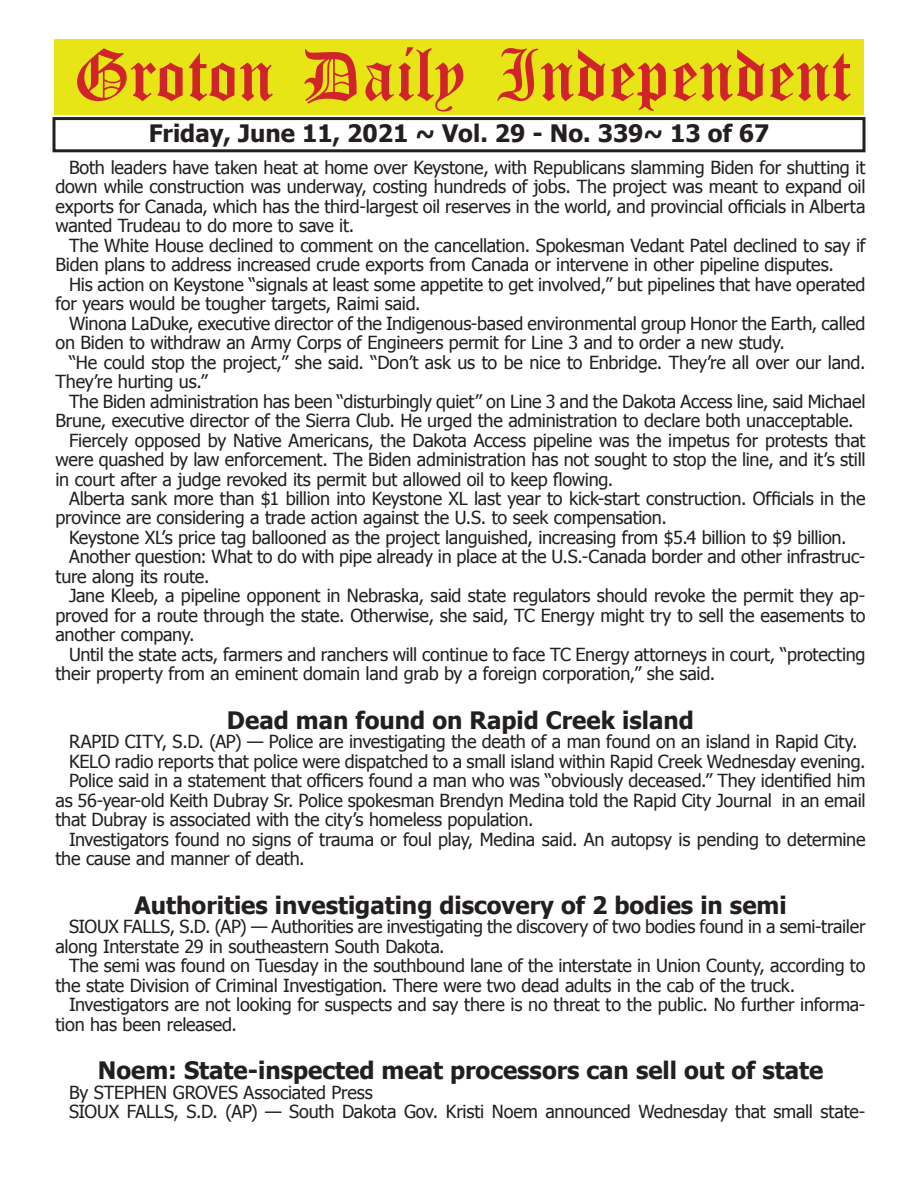
<style>
.page{position:relative;width:918px;height:1188px;background:#fff}
.page>*{position:absolute;margin:0;border:0;box-sizing:border-box;transform-origin:0 0}
.t1{font:54px "Old English Five";color:#d1232a}
.t2{font:700 24px "Tahoma";color:#231f20}
.t3{font:18px/19.5px "Tahoma";letter-spacing:-.01em;color:#231f20}
</style>
<div class="page">
<div style="left:52px;top:117px;width:814px;height:35px;border:3px solid #231f20"></div>
<div style="left:54px;top:40px;width:810px;height:75px;background:#e7e515"></div>
<h1 class="t1" style="left:73px;top:50px;width:779px">Groton Daily Independent</h1>
<h2 class="t2" style="left:149px;top:116px;width:622px">Friday, June 11, 2021 ~ Vol. 29 - No. 339~ 13 of 67</h2>
<p class="t3" style="left:56px;top:156px;width:811px;text-align:justify;text-indent:14px">Both leaders have taken heat at home over Keystone, with Republicans slamming Biden for shutting it down while construction was underway, costing hundreds of jobs. The project was meant to expand oil exports for Canada, which has the third-largest oil reserves in the world, and provincial officials in Alberta wanted Trudeau to do more to save it.</p>
<p class="t3" style="left:56px;top:234px;width:812px;text-indent:14px">The White House declined to comment on the cancellation. Spokesman Vedant Patel declined to say if<br>Biden plans to address increased crude exports from Canada or intervene in other pipeline disputes.</p>
<p class="t3" style="left:56px;top:273px;width:812px;text-indent:14px">His action on Keystone “signals at least some appetite to get involved,” but pipelines that have operated for years would be tougher targets, Raimi said.</p>
<p class="t3" style="left:56px;top:312px;width:812px;text-indent:14px">Winona LaDuke, executive director of the Indigenous-based environmental group Honor the Earth, called on Biden to withdraw an Army Corps of Engineers permit for Line 3 and to order a new study.</p>
<p class="t3" style="left:56px;top:351px;width:811px;text-indent:14px">“He could stop the project,” she said. “Don’t ask us to be nice to Enbridge. They’re all over our land.<br>They’re hurting us.”</p>
<p class="t3" style="left:69px;top:390px;width:798px">The Biden administration has been “disturbingly quiet” on Line 3 and the Dakota Access line, said Michael</p>
<p class="t3" style="left:56px;top:410px;width:800px">Brune, executive director of the Sierra Club. He urged the administration to declare both unacceptable.</p>
<p class="t3" style="left:69px;top:429px;width:798px">Fiercely opposed by Native Americans, the Dakota Access pipeline was the impetus for protests that</p>
<p class="t3" style="left:56px;top:449px;width:812px">were quashed by law enforcement. The Biden administration has not sought to stop the line, and it’s still</p>
<p class="t3" style="left:56px;top:468px;width:559px">in court after a judge revoked its permit but allowed oil to keep flowing.</p>
<p class="t3" style="left:69px;top:488px;width:798px">Alberta sank more than $1 billion into Keystone XL last year to kick-start construction. Officials in the</p>
<p class="t3" style="left:56px;top:507px;width:613px">province are considering a trade action against the U.S. to seek compensation.</p>
<p class="t3" style="left:69px;top:527px;width:779px">Keystone XL’s price tag ballooned as the project languished, increasing from $5.4 billion to $9 billion.</p>
<p class="t3" style="left:69px;top:546px;width:798px">Another question: What to do with pipe already in place at the U.S.-Canada border and other infrastruc-</p>
<p class="t3" style="left:56px;top:566px;width:155px">ture along its route.</p>
<p class="t3" style="left:69px;top:585px;width:798px">Jane Kleeb, a pipeline opponent in Nebraska, said state regulators should revoke the permit they ap-</p>
<p class="t3" style="left:56px;top:605px;width:812px">proved for a route through the state. Otherwise, she said, TC Energy might try to sell the easements to</p>
<p class="t3" style="left:56px;top:624px;width:141px">another company.</p>
<p class="t3" style="left:69px;top:644px;width:798px">Until the state acts, farmers and ranchers will continue to face TC Energy attorneys in court, “protecting</p>
<p class="t3" style="left:56px;top:663px;width:661px">their property from an eminent domain land grab by a foreign corporation,” she said.</p>
<h2 class="t2" style="left:227px;top:703px;width:469px">Dead man found on Rapid Creek island</h2>
<p class="t3" style="left:69px;top:731px;width:790px">RAPID CITY, S.D. (AP) — Police are investigating the death of a man found on an island in Rapid City.</p>
<p class="t3" style="left:69px;top:751px;width:798px">KELO radio reports that police were dispatched to a small island within Rapid Creek Wednesday evening.</p>
<p class="t3" style="left:69px;top:770px;width:798px">Police said in a statement that officers found a man who was “obviously deceased.” They identified him</p>
<p class="t3" style="left:56px;top:790px;width:812px">as 56-year-old Keith Dubray Sr. Police spokesman Brendyn Medina told the Rapid City Journal in an email</p>
<p class="t3" style="left:56px;top:809px;width:479px">that Dubray is associated with the city’s homeless population.</p>
<p class="t3" style="left:69px;top:829px;width:798px">Investigators found no signs of trauma or foul play, Medina said. An autopsy is pending to determine</p>
<p class="t3" style="left:56px;top:848px;width:251px">the cause and manner of death.</p>
<h2 class="t2" style="left:134px;top:888px;width:654px">Authorities investigating discovery of 2 bodies in semi</h2>
<p class="t3" style="left:56px;top:916px;width:811px;text-indent:14px">SIOUX FALLS, S.D. (AP) — Authorities are investigating the discovery of two bodies found in a semi-trailer along Interstate 29 in southeastern South Dakota.</p>
<p class="t3" style="left:56px;top:955px;width:812px;text-indent:14px">The semi was found on Tuesday in the southbound lane of the interstate in Union County, according to the state Division of Criminal Investigation. There were two dead adults in the cab of the truck.</p>
<p class="t3" style="left:56px;top:994px;width:812px;text-indent:14px">Investigators are not looking for suspects and say there is no threat to the public. No further informa&shy;tion has been released.</p>
<h2 class="t2" style="left:98px;top:1053px;width:727px">Noem: State-inspected meat processors can sell out of state</h2>
<p class="t3" style="left:69px;top:1081px;width:798px">By STEPHEN GROVES Associated Press<br>SIOUX FALLS, S.D. (AP) — South Dakota Gov. Kristi Noem announced Wednesday that small state-</p>
</div>
